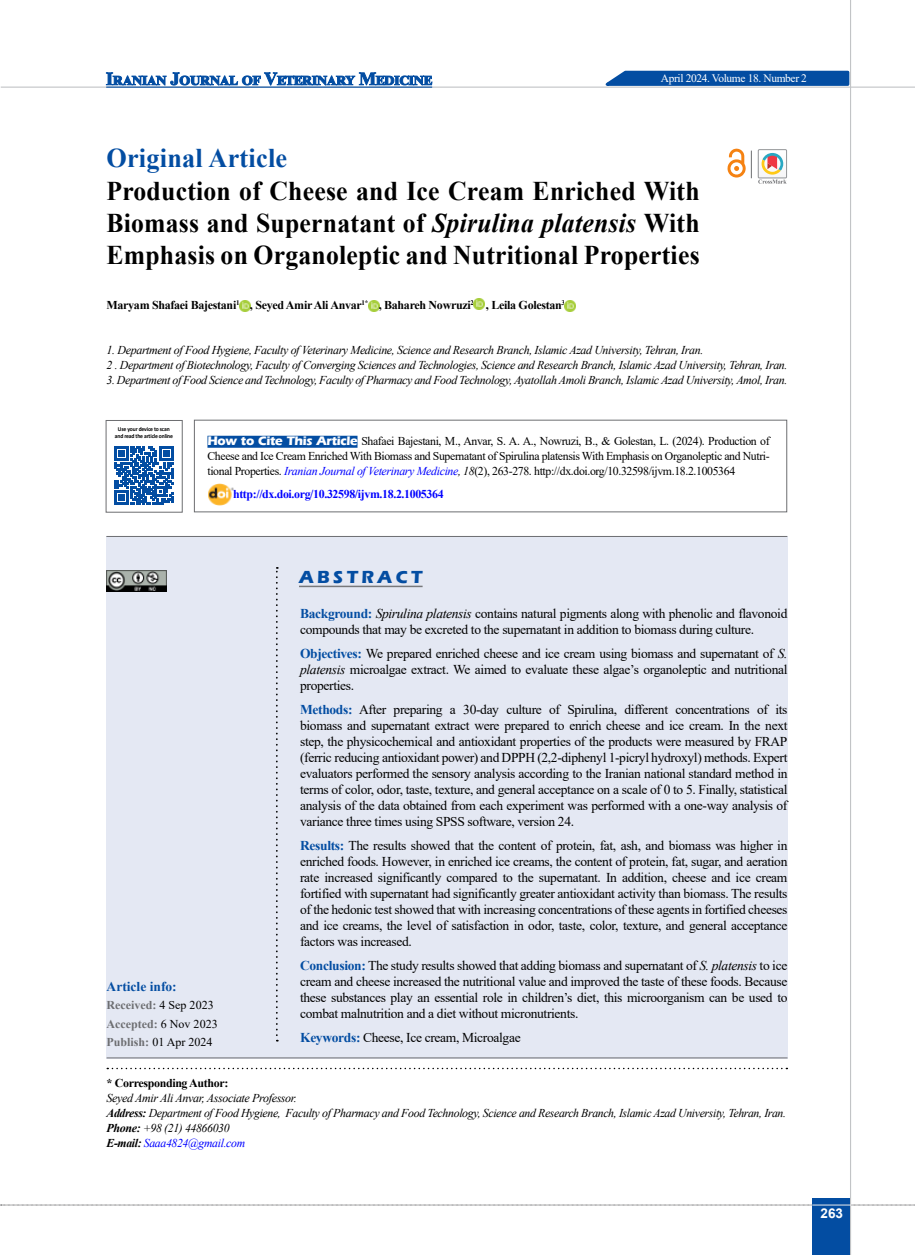
<style>
.page{position:relative;width:915px;height:1255px;background:#fff}
.page>*{position:absolute;margin:0;border:0;box-sizing:border-box;transform-origin:0 0}
.t1{font:700 27px/32.4px "Times New Roman";letter-spacing:.01em;color:#000;text-align:justify;scale:.95 1}
.t2{font:700 27px "Times New Roman";letter-spacing:.01em;color:#034da2}
.t3{font:700 18px "Eras ITC";color:#034da2}
.t4{font:13.5px/16px "Times New Roman";letter-spacing:-.025em;color:#000;text-align:justify}
.t5{font:700 13.5px "Times New Roman";color:#034da2}
.t6{font:700 13.5px "Arial";color:#fff}
.t7{font:italic 12px/15px "Times New Roman";letter-spacing:-.03em;color:#000}
.t8{font:12px/15px "Times New Roman";letter-spacing:-.03em;color:#000;text-align:justify}
.t9{font:700 12px "Times New Roman";letter-spacing:-.025em;color:#000}
.t10{font:700 12px/18.3px "Times New Roman";color:#6d6e71}
.t11{font:700 12px "Times New Roman";letter-spacing:-.03em;color:#00f}
.t12{font:11.4px "Times New Roman";letter-spacing:-.03em;color:#fff}
.t13{font:700 6px/7.5px "Calibri";letter-spacing:-.025em;color:#000;text-align:center;scale:.94 1}
.s1{font-style:italic}
.s2{font-family:"Eras ITC";font-weight:700;font-size:12.75px;color:#fff}
.s3{font-style:italic;color:#00f}
.s4{font-weight:400;color:#000}
.s5{font-weight:700;color:#034da2}
.s6{font-weight:700}
.s7{color:#00f}
</style>
<div class="page">
<svg style="left:1px;top:1204px;width:914px;height:1px"></svg>
<div style="left:812px;top:1198px;width:38px;height:56px;background:#034da2"></div>
<hr style="left:849px;top:0;width:1px;height:1254px;background:#c2c4c6">
<hr style="left:1px;top:87px;width:913px;height:1px;background:#c2c4c6">
<hr style="left:812px;top:1204px;width:38px;height:1px;background:#ebebec">
<svg style="left:597px;top:69px;width:253px;height:18px;background:#3772b4"></svg>
<svg style="left:106px;top:72px;width:326px;height:14px"></svg>
<hr style="left:106px;top:87px;width:326px;height:1px;background:#034da2">
<div style="left:106px;top:536px;width:681px;height:522px;background:#e4e8f3"></div>
<svg style="left:239px;top:300px;width:11px;height:11px"></svg>
<svg style="left:368px;top:300px;width:11px;height:11px"></svg>
<svg style="left:473px;top:298px;width:11px;height:11px"></svg>
<svg style="left:564px;top:300px;width:11px;height:11px"></svg>
<svg style="left:107px;top:1067px;width:680px;height:2px"></svg>
<svg style="left:276px;top:567px;width:2px;height:474px"></svg>
<hr style="left:299px;top:585px;width:123px;height:2px;background:#77787b">
<div style="left:194px;top:420px;width:592px;height:92px;border:1px solid #6d6e71"></div>
<div style="left:207px;top:436px;width:150px;height:12px;background:#034da2"></div>
<img style="left:208px;top:483px;width:25px;height:22px">
<svg style="left:115px;top:446px;width:58px;height:59px"></svg>
<hr style="left:106px;top:536px;width:681px;height:1px;background:#6d6e71">
<hr style="left:107px;top:1057px;width:680px;height:1px;background:#6d6e71">
<svg style="left:727px;top:149px;width:24px;height:29px"></svg>
<div style="left:757px;top:149px;width:29px;height:29px;border:1px solid #939598"></div>
<svg style="left:757px;top:150px;width:29px;height:34px"></svg>
<img style="left:106px;top:571px;width:60px;height:21px">
<p class="t12" style="left:660px;top:70px;width:148px">April 2024. Volume 18. Number 2</p>
<h1 class="t2" style="left:106px;top:139px;width:182px">Original Article</h1>
<h1 class="t1" style="left:106px;top:173px;width:625px">Production of Cheese and Ice Cream Enriched With Biomass and Supernatant of <span class="s1">Spirulina platensis</span> With Emphasis on Organoleptic and Nutritional Properties</h1>
<p class="t9" style="left:106px;top:297px;width:460px">Maryam Shafaei Bajestani<sup>1</sup> , Seyed Amir Ali Anvar<sup>1*</sup> , Bahareh Nowruzi<sup>2</sup> , Leila Golestan<sup>3</sup></p>
<p class="t7" style="left:106px;top:342px;width:682px">1. Department of Food Hygiene, Faculty of Veterinary Medicine, Science and Research Branch, Islamic Azad University, Tehran, Iran.<br>2 . Department of Biotechnology, Faculty of Converging Sciences and Technologies, Science and Research Branch, Islamic Azad University, Tehran, Iran.</p>
<p class="t7" style="left:106px;top:372px;width:682px">3. Department of Food Science and Technology, Faculty of Pharmacy and Food Technology, Ayatollah Amoli Branch, Islamic Azad University, Amol, Iran.</p>
<p class="t13" style="left:115px;top:425px;width:63px">Use your device to scan and read the article online</p>
<p class="t8" style="left:207px;top:433px;width:563px"><span class="s2">How to Cite This Article</span> Shafaei Bajestani, M., Anvar, S. A. A., Nowruzi, B., &amp; Golestan, L. (2024). Production of Cheese and Ice Cream Enriched With Biomass and Supernatant of Spirulina platensis With Emphasis on Organoleptic and Nutri&shy;tional Properties. <span class="s3">Iranian Journal of Veterinary Medicine</span><span class="s1">, 18</span>(2), 263-278. http://dx.doi.org/10.32598/ijvm.18.2.1005364</p>
<p class="t11" style="left:233px;top:485px;width:212px">http://dx.doi.org/10.32598/ijvm.18.2.1005364</p>
<p class="t5" style="left:107px;top:976px;width:72px">Article info:</p>
<p class="t10" style="left:107px;top:995px;width:112px">Received: <span class="s4">4 Sep 2023<br></span>Accepted: <span class="s4">6 Nov 2023<br></span>Publish: <span class="s4">01 Apr 2024</span></p>
<h2 class="t3" style="left:299px;top:567px;width:125px">A B S T R A C T</h2>
<p class="t4" style="left:300px;top:605px;width:488px"><span class="s5">Background:</span> <span class="s1">Spirulina platensis</span> contains natural pigments along with phenolic and flavonoid compounds that may be excreted to the supernatant in addition to biomass during culture.</p>
<p class="t4" style="left:300px;top:644px;width:488px"><span class="s5">Objectives:</span> We prepared enriched cheese and ice cream using biomass and supernatant of <span class="s1">S. platensis</span> microalgae extract. We aimed to evaluate these algae’s organoleptic and nutritional properties.</p>
<p class="t4" style="left:300px;top:700px;width:488px"><span class="s5">Methods:</span> After preparing a 30-day culture of Spirulina, different concentrations of its biomass and supernatant extract were prepared to enrich cheese and ice cream. In the next step, the physicochemical and antioxidant properties of the products were measured by FRAP (ferric reducing antioxidant power) and DPPH (2,2-diphenyl 1-picryl hydroxyl) methods. Expert evaluators performed the sensory analysis according to the Iranian national standard method in terms of color, odor, taste, texture, and general acceptance on a scale of 0 to 5. Finally, statistical analysis of the data obtained from each experiment was performed with a one-way analysis of variance three times using SPSS software, version 24.</p>
<p class="t4" style="left:300px;top:836px;width:488px"><span class="s5">Results:</span> The results showed that the content of protein, fat, ash, and biomass was higher in enriched foods. However, in enriched ice creams, the content of protein, fat, sugar, and aeration rate increased significantly compared to the supernatant. In addition, cheese and ice cream fortified with supernatant had significantly greater antioxidant activity than biomass. The results of the hedonic test showed that with increasing concentrations of these agents in fortified cheeses and ice creams, the level of satisfaction in odor, taste, color, texture, and general acceptance factors was increased.</p>
<p class="t4" style="left:300px;top:956px;width:488px"><span class="s5">Conclusion:</span> The study results showed that adding biomass and supernatant of <span class="s1">S. platensis</span> to ice cream and cheese increased the nutritional value and improved the taste of these foods. Because these substances play an essential role in children’s diet, this microorganism can be used to combat malnutrition and a diet without micronutrients.</p>
<p class="t4" style="left:300px;top:1028px;width:222px"><span class="s5">Keywords:</span> Cheese, Ice cream, Microalgae</p>
<p class="t9" style="left:106px;top:1073px;width:123px">* Corresponding Author:</p>
<p class="t7" style="left:106px;top:1089px;width:681px">Seyed Amir Ali Anvar, Associate Professor.<br><span class="s6">Address:</span> Department of Food Hygiene, Faculty of Pharmacy and Food Technology, Science and Research Branch, Islamic Azad University, Tehran, Iran.<br><span class="s6">Phone:</span> +98 (21) 44866030<br><span class="s6">E-mail:</span> <span class="s7">Saaa4824@gmail.com</span></p>
<p class="t6" style="left:820px;top:1203px;width:24px">263</p>
</div>
